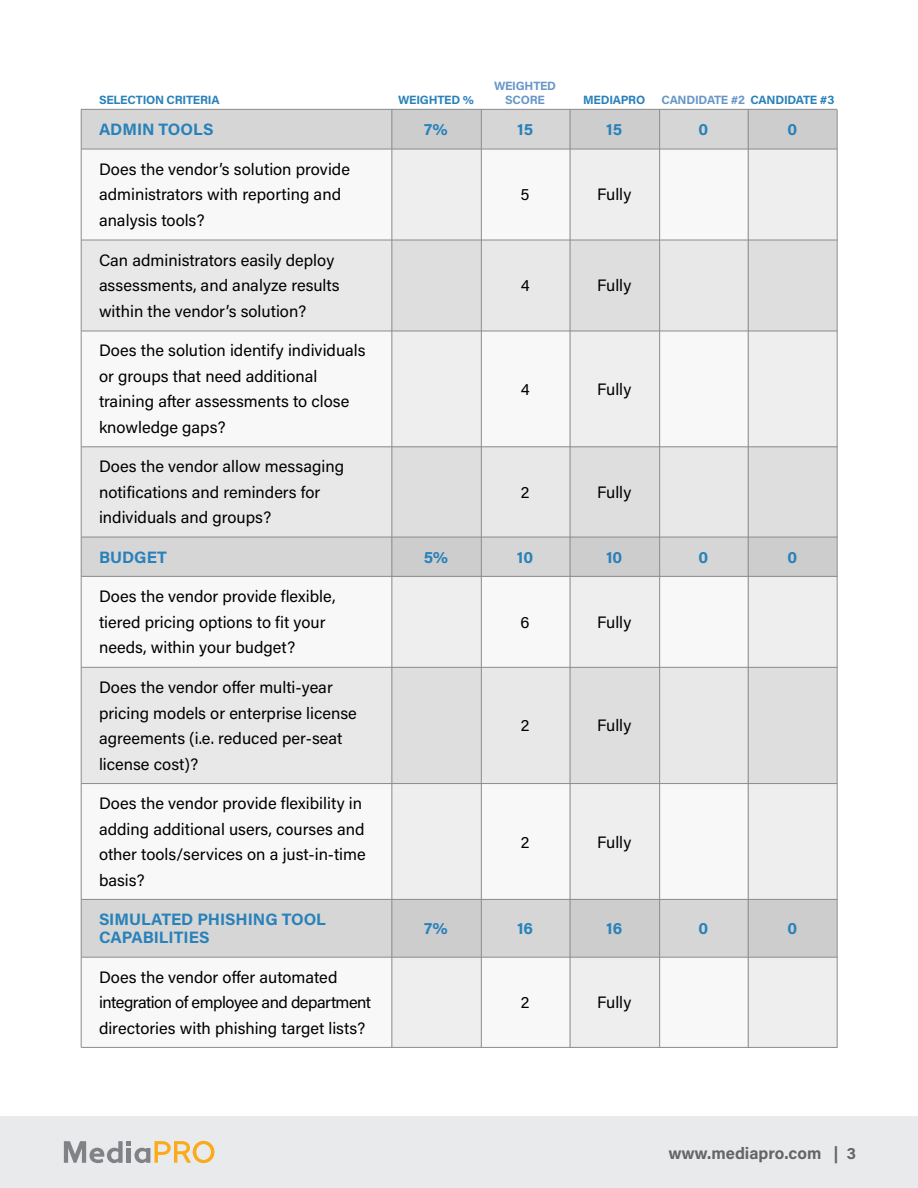
<style>
.page{position:relative;width:918px;height:1188px;background:#fff}
.page>*{position:absolute;margin:0;border:0;box-sizing:border-box;transform-origin:0 0}
.t1{font:16.5px/25.5px "Acumin Pro";color:#000}
.t2{font:700 16.5px/18px "Acumin Pro";color:#2981ba}
.t3{font:700 16.5px "Acumin Pro";color:#656565}
.t4{font:700 12px/13.6px "Acumin Pro";letter-spacing:-.02em;color:#6797c8;text-align:center}
.t5{font:700 12px "Acumin Pro";letter-spacing:-.02em;color:#2981ba}
.s1{color:#2981ba}
</style>
<div class="page">
<div style="left:0;top:1116px;width:918px;height:72px;background:#e9eaeb"></div>
<svg style="left:64px;top:1141px;width:150px;height:22px"></svg>
<div style="left:81px;top:149px;width:756px;height:90px;background:#f8f8f8"></div>
<div style="left:81px;top:330px;width:756px;height:117px;background:#f8f8f8"></div>
<div style="left:81px;top:957px;width:756px;height:91px;background:#f8f8f8"></div>
<div style="left:81px;top:577px;width:756px;height:90px;background:#f8f8f8"></div>
<div style="left:81px;top:783px;width:756px;height:117px;background:#f8f8f8"></div>
<div style="left:81px;top:240px;width:756px;height:90px;background:#e8e8e8"></div>
<div style="left:81px;top:447px;width:756px;height:90px;background:#e8e8e8"></div>
<div style="left:81px;top:667px;width:756px;height:116px;background:#e8e8e8"></div>
<div style="left:81px;top:110px;width:756px;height:39px;background:#d6d6d6"></div>
<div style="left:81px;top:537px;width:756px;height:40px;background:#d6d6d6"></div>
<div style="left:81px;top:900px;width:756px;height:57px;background:#d6d6d6"></div>
<svg style="left:749px;top:110px;width:88px;height:937px;fill:#eee"></svg>
<svg style="left:571px;top:148px;width:88px;height:899px;fill:#eee"></svg>
<svg style="left:391px;top:110px;width:90px;height:937px;fill:#eee"></svg>
<hr style="left:81px;top:109px;width:756px;height:1px;background:#8a8c8e">
<hr style="left:81px;top:957px;width:756px;height:1px;background:#8a8c8e">
<hr style="left:81px;top:899px;width:756px;height:1px;background:#8a8c8e">
<hr style="left:81px;top:783px;width:756px;height:1px;background:#8a8c8e">
<hr style="left:81px;top:667px;width:756px;height:1px;background:#8a8c8e">
<hr style="left:81px;top:576px;width:756px;height:1px;background:#8a8c8e">
<hr style="left:81px;top:537px;width:756px;height:1px;background:#8a8c8e">
<hr style="left:81px;top:447px;width:756px;height:1px;background:#8a8c8e">
<hr style="left:81px;top:331px;width:756px;height:1px;background:#8a8c8e">
<hr style="left:81px;top:240px;width:756px;height:1px;background:#8a8c8e">
<hr style="left:81px;top:149px;width:756px;height:1px;background:#8a8c8e">
<hr style="left:81px;top:1047px;width:756px;height:1px;background:#8a8c8e">
<hr style="left:81px;top:110px;width:1px;height:938px;background:#8a8c8e">
<hr style="left:392px;top:110px;width:1px;height:938px;background:#8a8c8e">
<hr style="left:481px;top:110px;width:1px;height:938px;background:#8a8c8e">
<hr style="left:570px;top:110px;width:1px;height:938px;background:#8a8c8e">
<hr style="left:659px;top:110px;width:1px;height:938px;background:#8a8c8e">
<hr style="left:748px;top:110px;width:1px;height:938px;background:#8a8c8e">
<hr style="left:837px;top:110px;width:1px;height:938px;background:#8a8c8e">
<p class="t4" style="left:494px;top:78px;width:64px">WEIGHTED<br>SCORE</p>
<p class="t5" style="left:99px;top:91px;width:122px">SELECTION CRITERIA</p>
<p class="t5" style="left:398px;top:91px;width:77px">WEIGHTED %</p>
<p class="t5" style="left:583px;top:91px;width:64px">MEDIAPRO</p>
<p class="t4" style="left:662px;top:92px;width:174px">CANDIDATE #2 <span class="s1">CANDIDATE #3</span></p>
<p class="t2" style="left:99px;top:120px;width:116px">ADMIN TOOLS</p>
<p class="t1" style="left:99px;top:156px;width:252px">Does the vendor’s solution provide administrators with reporting and analysis tools?</p>
<p class="t1" style="left:99px;top:247px;width:242px">Can administrators easily deploy assessments, and analyze results within the vendor’s solution?</p>
<p class="t1" style="left:99px;top:337px;width:268px">Does the solution identify individuals or groups that need additional training after assessments to close knowledge gaps?</p>
<p class="t1" style="left:99px;top:453px;width:247px">Does the vendor allow messaging notifications and reminders for individuals and groups?</p>
<p class="t2" style="left:99px;top:547px;width:69px">BUDGET</p>
<p class="t1" style="left:99px;top:583px;width:238px">Does the vendor provide flexible, tiered pricing options to fit your needs, within your budget?</p>
<p class="t1" style="left:99px;top:674px;width:259px">Does the vendor offer multi-year pricing models or enterprise license agreements (i.e. reduced per-seat license cost)?</p>
<p class="t1" style="left:99px;top:790px;width:268px">Does the vendor provide flexibility in adding additional users, courses and other tools/services on a just-in-time basis?</p>
<p class="t2" style="left:99px;top:910px;width:228px">SIMULATED PHISHING TOOL<br>CAPABILITIES</p>
<p class="t1" style="left:99px;top:964px;width:274px">Does the vendor offer automated integration of employee and department directories with phishing target lists?</p>
<p class="t2" style="left:424px;top:120px;width:25px">7%</p>
<p class="t2" style="left:424px;top:547px;width:26px">5%</p>
<p class="t2" style="left:424px;top:919px;width:25px">7%</p>
<p class="t2" style="left:517px;top:120px;width:17px">15</p>
<p class="t2" style="left:606px;top:120px;width:17px">15</p>
<p class="t2" style="left:698px;top:120px;width:11px">0</p>
<p class="t2" style="left:788px;top:120px;width:11px">0</p>
<p class="t1" style="left:521px;top:181px;width:10px">5</p>
<p class="t1" style="left:597px;top:181px;width:36px">Fully</p>
<p class="t1" style="left:521px;top:272px;width:10px">4</p>
<p class="t1" style="left:597px;top:272px;width:36px">Fully</p>
<p class="t1" style="left:521px;top:376px;width:10px">4</p>
<p class="t1" style="left:597px;top:376px;width:36px">Fully</p>
<p class="t1" style="left:521px;top:479px;width:10px">2</p>
<p class="t1" style="left:597px;top:479px;width:36px">Fully</p>
<p class="t2" style="left:517px;top:547px;width:18px">10</p>
<p class="t2" style="left:606px;top:547px;width:18px">10</p>
<p class="t2" style="left:698px;top:547px;width:11px">0</p>
<p class="t2" style="left:788px;top:547px;width:11px">0</p>
<p class="t1" style="left:521px;top:609px;width:11px">6</p>
<p class="t1" style="left:597px;top:609px;width:36px">Fully</p>
<p class="t1" style="left:521px;top:712px;width:10px">2</p>
<p class="t1" style="left:597px;top:712px;width:36px">Fully</p>
<p class="t1" style="left:521px;top:828px;width:10px">2</p>
<p class="t1" style="left:597px;top:828px;width:36px">Fully</p>
<p class="t2" style="left:517px;top:919px;width:18px">16</p>
<p class="t2" style="left:606px;top:919px;width:18px">16</p>
<p class="t2" style="left:698px;top:919px;width:11px">0</p>
<p class="t2" style="left:788px;top:919px;width:11px">0</p>
<p class="t1" style="left:521px;top:989px;width:10px">2</p>
<p class="t1" style="left:597px;top:989px;width:36px">Fully</p>
<p class="t3" style="left:669px;top:1141px;width:189px">www.mediapro.com | 3</p>
</div>
